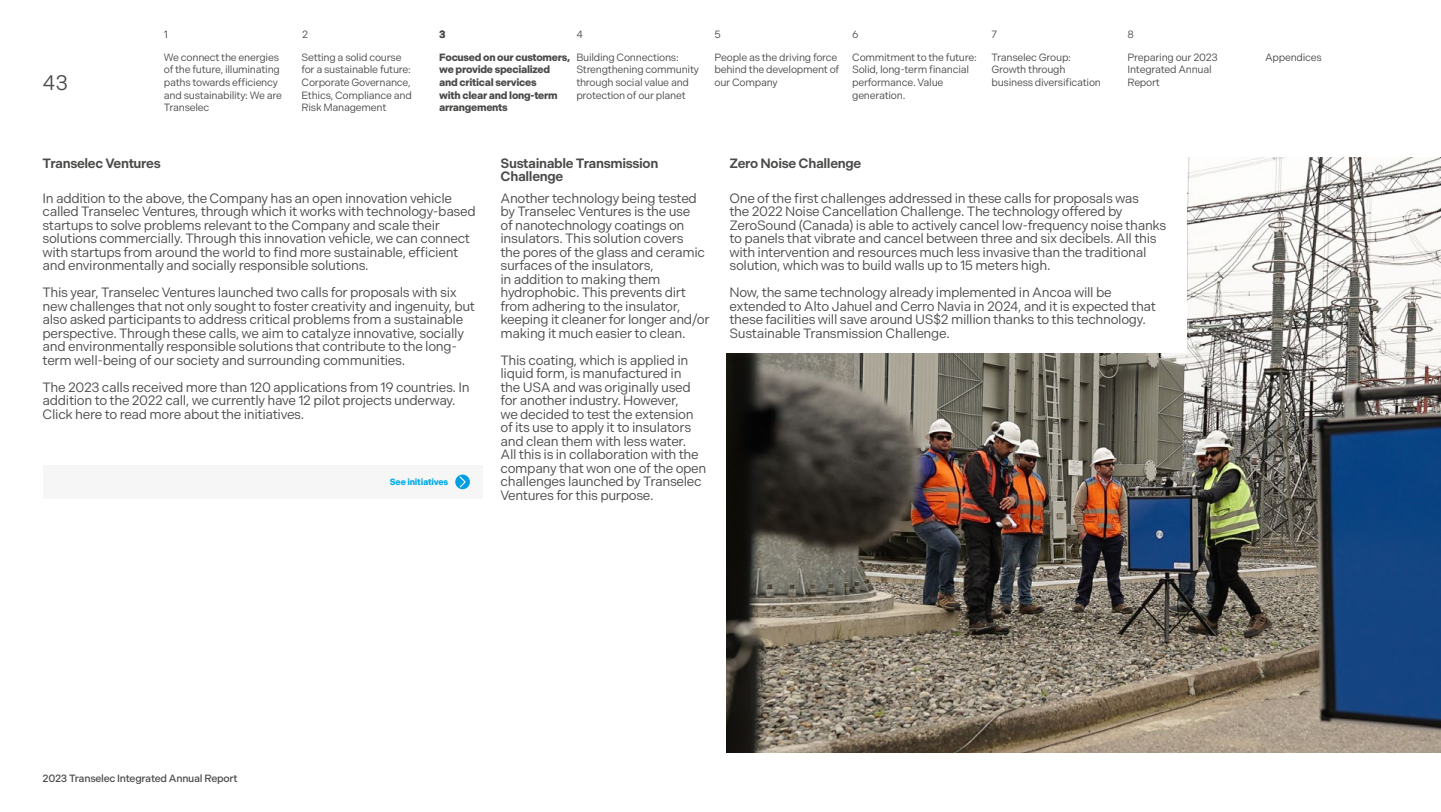
<style>
.page{position:relative;width:1441px;height:812px;background:#fff}
.page>*{position:absolute;margin:0;border:0;box-sizing:border-box;transform-origin:0 0}
.t1{font:21px "Indivisible";color:#4a4a49}
.t2{font:13.5px/13.5px "Indivisible";letter-spacing:-.025em;color:#4a4a49}
.t3{font:600 13.5px/13.5px "Indivisible";letter-spacing:-.025em;color:#4a4a49}
.t4{font:10.5px/12.6px "Indivisible";letter-spacing:-.025em;color:#4a4a49}
.t5{font:700 10.5px/12.6px "Indivisible";letter-spacing:-.025em;color:#4a4a49}
.t6{font:500 10.5px "Indivisible";letter-spacing:-.025em;color:#4a4a49}
.t7{font:700 9px "Indivisible";letter-spacing:-.025em;color:#00ace9}
</style>
<div class="page">
<img style="left:726px;top:157px;width:714px;height:595px">
<div style="left:711px;top:141px;width:476px;height:212px;background:#fff"></div>
<div style="left:43px;top:465px;width:439px;height:33px;background:#f6f6f6"></div>
<svg style="left:455px;top:474px;width:15px;height:15px"></svg>
<svg style="left:458px;top:475px;width:8px;height:13px"></svg>
<h1 class="t1" style="left:43px;top:71px;width:27px">43</h1>
<p class="t4" style="left:302px;top:28px;width:8px">2</p>
<p class="t4" style="left:714px;top:28px;width:8px">5</p>
<p class="t4" style="left:852px;top:28px;width:8px">6</p>
<p class="t4" style="left:714px;top:51px;width:126px">People as the driving force behind the development of our Company</p>
<p class="t4" style="left:991px;top:51px;width:111px">Transelec Group:<br>Growth through business diversification</p>
<p class="t5" style="left:439px;top:28px;width:8px">3</p>
<p class="t4" style="left:576px;top:28px;width:8px">4</p>
<p class="t4" style="left:1127px;top:28px;width:8px">8</p>
<p class="t4" style="left:164px;top:28px;width:6px">1</p>
<p class="t4" style="left:991px;top:28px;width:7px">7</p>
<p class="t4" style="left:164px;top:51px;width:120px">We connect the energies of the future, illuminating paths towards efficiency and sustainability: We are<br>Transelec</p>
<p class="t4" style="left:1127px;top:51px;width:92px">Preparing our 2023<br>Integrated Annual<br>Report</p>
<p class="t4" style="left:301px;top:51px;width:112px">Setting a solid course for a sustainable future:<br>Corporate Governance,<br>Ethics, Compliance and<br>Risk Management</p>
<p class="t4" style="left:852px;top:51px;width:126px">Commitment to the future:<br>Solid, long-term financial performance. Value generation.</p>
<p class="t5" style="left:439px;top:51px;width:133px">Focused on our customers, we provide specialized and critical services<br>with clear and long-term arrangements</p>
<p class="t4" style="left:576px;top:51px;width:104px">Building Connections:</p>
<p class="t4" style="left:1264px;top:51px;width:58px">Appendices</p>
<p class="t4" style="left:576px;top:64px;width:124px">Strengthening community through social value and protection of our planet</p>
<p class="t3" style="left:43px;top:156px;width:120px">Transelec Ventures</p>
<p class="t2" style="left:43px;top:191px;width:435px">In addition to the above, the Company has an open innovation vehicle called Transelec Ventures, through which it works with technology-based startups to solve problems relevant to the Company and scale their solutions commercially. Through this innovation vehicle, we can connect with startups from around the world to find more sustainable, efficient and environmentally and socially responsible solutions.</p>
<p class="t2" style="left:43px;top:286px;width:434px">This year, Transelec Ventures launched two calls for proposals with six new challenges that not only sought to foster creativity and ingenuity, but also asked participants to address critical problems from a sustainable perspective. Through these calls, we aim to catalyze innovative, socially and environmentally responsible solutions that contribute to the long&shy;term well-being of our society and surrounding communities.</p>
<p class="t2" style="left:43px;top:380px;width:428px">The 2023 calls received more than 120 applications from 19 countries. In addition to the 2022 call, we currently have 12 pilot projects underway.<br>Click here to read more about the initiatives.</p>
<p class="t7" style="left:390px;top:477px;width:60px">See initiatives</p>
<p class="t3" style="left:500px;top:156px;width:159px">Sustainable Transmission<br>Challenge</p>
<p class="t2" style="left:500px;top:191px;width:211px">Another technology being tested by Transelec Ventures is the use<br>of nanotechnology coatings on insulators. This solution covers<br>the pores of the glass and ceramic surfaces of the insulators,<br>in addition to making them hydrophobic. This prevents dirt from adhering to the insulator, keeping it cleaner for longer and/or making it much easier to clean.</p>
<p class="t2" style="left:500px;top:353px;width:207px">This coating, which is applied in liquid form, is manufactured in<br>the USA and was originally used for another industry. However,<br>we decided to test the extension of its use to apply it to insulators and clean them with less water.<br>All this is in collaboration with the company that won one of the open challenges launched by Transelec<br>Ventures for this purpose.</p>
<p class="t3" style="left:729px;top:156px;width:133px">Zero Noise Challenge</p>
<p class="t2" style="left:729px;top:191px;width:438px">One of the first challenges addressed in these calls for proposals was<br>the 2022 Noise Cancellation Challenge. The technology offered by ZeroSound (Canada) is able to actively cancel low-frequency noise thanks to panels that vibrate and cancel between three and six decibels. All this with intervention and resources much less invasive than the traditional solution, which was to build walls up to 15 meters high.</p>
<p class="t2" style="left:729px;top:286px;width:428px">Now, the same technology already implemented in Ancoa will be extended to Alto Jahuel and Cerro Navia in 2024, and it is expected that these facilities will save around US$2 million thanks to this technology.<br>Sustainable Transmission Challenge.</p>
<p class="t6" style="left:43px;top:772px;width:196px">2023 Transelec Integrated Annual Report</p>
</div>
